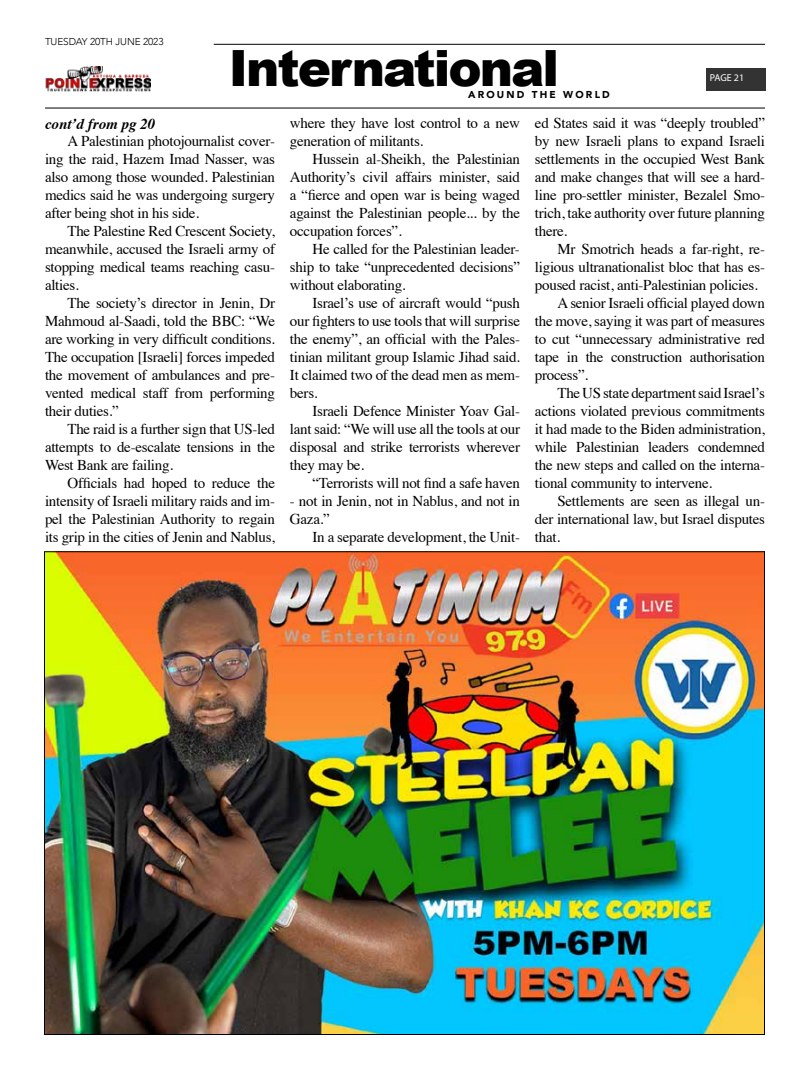
<style>
.page{position:relative;width:810px;height:1080px;background:#fff}
.page>*{position:absolute;margin:0;border:0;box-sizing:border-box;transform-origin:0 0}
.t1{font:900 50px "Arial";letter-spacing:-.04em;color:#000}
.t2{font:15px/18px "Times";letter-spacing:-.02em;color:#000;text-align:justify}
.t3{font:italic 700 15px "Times";color:#000}
.t4{font:300 10px "Avenir";letter-spacing:-.01em;color:#000}
.t5{font:900 10px "Avenir";letter-spacing:.22em;color:#000}
.t6{font:10px "Myriad Pro";letter-spacing:-.005em;color:#fff}
</style>
<div class="page">
<hr style="left:45px;top:107px;width:720px;height:2px;background:#333">
<hr style="left:214px;top:44px;width:551px;height:1px;background:#333">
<div style="left:706px;top:68px;width:60px;height:23px;background:#333"></div>
<img style="left:45px;top:66px;width:106px;height:25px">
<img style="left:46px;top:553px;width:717px;height:480px">
<p class="t4" style="left:45px;top:35px;width:120px">TUESDAY 20TH JUNE 2023</p>
<h1 class="t1" style="left:229px;top:31px;width:332px">International</h1>
<p class="t5" style="left:468px;top:86px;width:143px">AROUND THE WORLD</p>
<p class="t6" style="left:710px;top:72px;width:36px">PAGE 21</p>
<p class="t3" style="left:45px;top:110px;width:112px">cont’d from pg 20</p>
<p class="t2" style="left:45px;top:131px;width:232px;text-indent:22px">A Palestinian photojournalist cover&shy;ing the raid, Hazem Imad Nasser, was also among those wounded. Palestinian medics said he was undergoing surgery after being shot in his side.</p>
<p class="t2" style="left:45px;top:221px;width:232px;text-indent:22px">The Palestine Red Crescent Society, meanwhile, accused the Israeli army of stopping medical teams reaching casu&shy;alties.</p>
<p class="t2" style="left:45px;top:293px;width:232px;text-indent:22px">The society’s director in Jenin, Dr Mahmoud al-Saadi, told the BBC: “We are working in very difficult conditions.<br>The occupation [Israeli] forces impeded the movement of ambulances and pre&shy;vented medical staff from performing their duties.”</p>
<p class="t2" style="left:45px;top:419px;width:232px;text-indent:22px">The raid is a further sign that US-led attempts to de-escalate tensions in the West Bank are failing.</p>
<p class="t2" style="left:45px;top:473px;width:232px;text-indent:22px">Officials had hoped to reduce the intensity of Israeli military raids and im&shy;pel the Palestinian Authority to regain its grip in the cities of Jenin and Nablus,</p>
<p class="t2" style="left:290px;top:112px;width:232px">where they have lost control to a new generation of militants.</p>
<p class="t2" style="left:290px;top:148px;width:232px;text-indent:22px">Hussein al-Sheikh, the Palestinian Authority’s civil affairs minister, said a “fierce and open war is being waged against the Palestinian people... by the occupation forces”.</p>
<p class="t2" style="left:290px;top:238px;width:232px;text-indent:22px">He called for the Palestinian leader&shy;ship to take “unprecedented decisions” without elaborating.</p>
<p class="t2" style="left:290px;top:292px;width:232px;text-indent:22px">Israel’s use of aircraft would “push our fighters to use tools that will surprise the enemy”, an official with the Pales&shy;tinian militant group Islamic Jihad said.<br>It claimed two of the dead men as mem&shy;bers.</p>
<p class="t2" style="left:290px;top:400px;width:232px;text-indent:22px">Israeli Defence Minister Yoav Gal&shy;lant said: “We will use all the tools at our disposal and strike terrorists wherever they may be.</p>
<p class="t2" style="left:312px;top:472px;width:209px">“Terrorists will not find a safe haven</p>
<p class="t2" style="left:290px;top:490px;width:232px">- not in Jenin, not in Nablus, and not in<br>Gaza.”</p>
<p class="t2" style="left:312px;top:526px;width:209px">In a separate development, the Unit-</p>
<p class="t2" style="left:535px;top:112px;width:232px">ed States said it was “deeply troubled” by new Israeli plans to expand Israeli settlements in the occupied West Bank and make changes that will see a hard&shy;line pro-settler minister, Bezalel Smo&shy;trich, take authority over future planning there.</p>
<p class="t2" style="left:557px;top:238px;width:209px">Mr Smotrich heads a far-right, re-</p>
<p class="t2" style="left:535px;top:256px;width:232px">ligious ultranationalist bloc that has es-</p>
<p class="t2" style="left:535px;top:274px;width:224px">poused racist, anti-Palestinian policies.</p>
<p class="t2" style="left:557px;top:292px;width:209px">A senior Israeli official played down</p>
<p class="t2" style="left:535px;top:310px;width:232px">the move, saying it was part of measures</p>
<p class="t2" style="left:535px;top:328px;width:232px">to cut “unnecessary administrative red</p>
<p class="t2" style="left:535px;top:346px;width:232px">tape in the construction authorisation</p>
<p class="t2" style="left:535px;top:364px;width:55px">process”.</p>
<p class="t2" style="left:557px;top:382px;width:209px">The US state department said Israel’s</p>
<p class="t2" style="left:535px;top:400px;width:232px">actions violated previous commitments</p>
<p class="t2" style="left:535px;top:418px;width:232px">it had made to the Biden administration,</p>
<p class="t2" style="left:535px;top:436px;width:232px">while Palestinian leaders condemned</p>
<p class="t2" style="left:535px;top:454px;width:232px">the new steps and called on the interna-</p>
<p class="t2" style="left:535px;top:472px;width:179px">tional community to intervene.</p>
<p class="t2" style="left:557px;top:490px;width:209px">Settlements are seen as illegal un-</p>
<p class="t2" style="left:535px;top:508px;width:232px">der international law, but Israel disputes</p>
<p class="t2" style="left:535px;top:526px;width:27px">that.</p>
</div>
